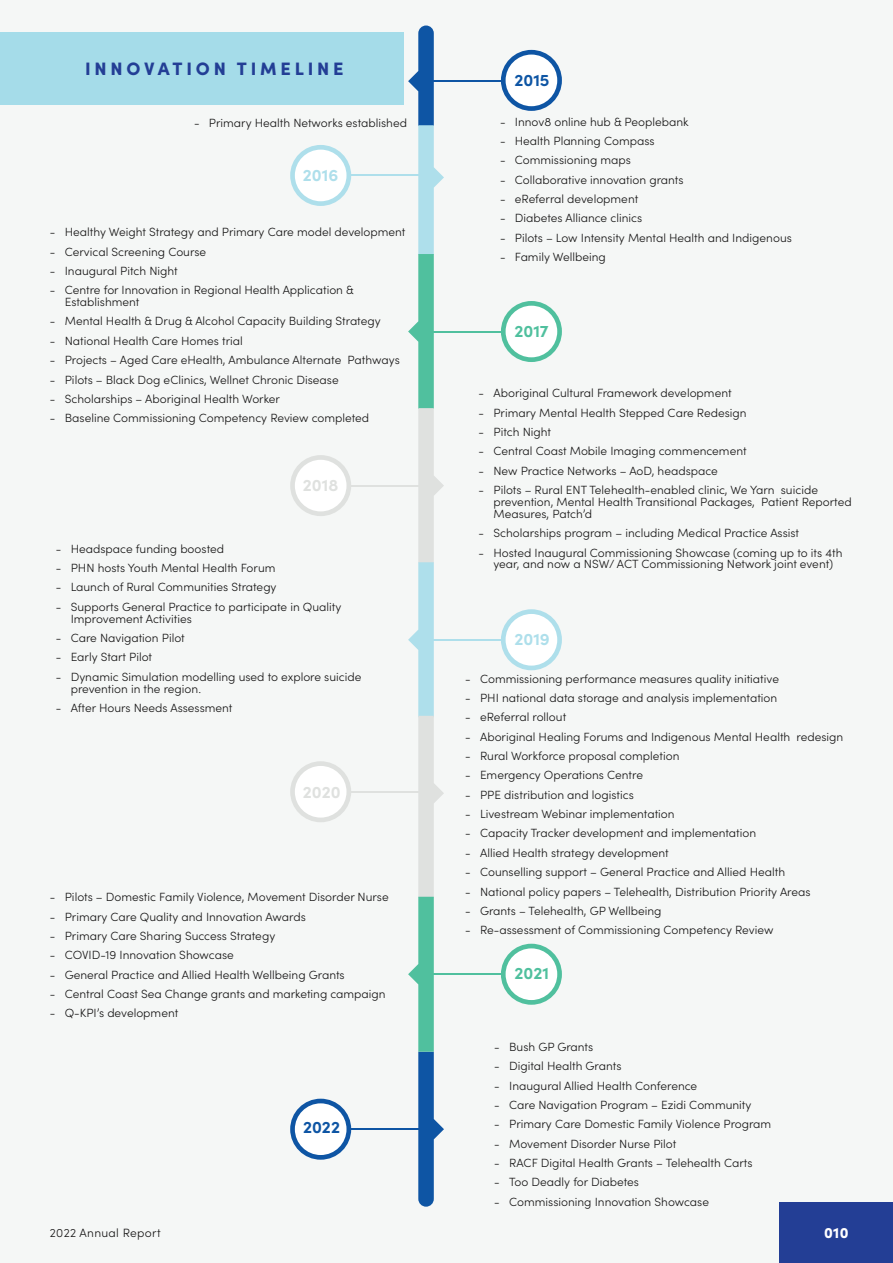
<style>
.page{position:relative;width:893px;height:1263px;background:#f5f7f6}
.page>*{position:absolute;margin:0;border:0;box-sizing:border-box;transform-origin:0 0}
.t1{font:900 18px "Sofia Pro";letter-spacing:.21em;color:#233e95}
.t2{font:700 16.8px "Sofia Pro";color:#0e55a4}
.t3{font:700 16.8px "Sofia Pro";color:#aedfeb}
.t4{font:700 16.8px "Sofia Pro";color:#dfe1df}
.t5{font:700 16.8px "Sofia Pro";color:#50c09e}
.t6{font:900 15px "Sofia Pro";color:#fff}
.t7{font:300 12px "Sofia Pro";letter-spacing:.025em;color:#181717}
.t8{font:300 11.85px/11.9px "Sofia Pro";color:#181717}
</style>
<div class="page">
<div style="left:780px;top:1202px;width:113px;height:61px;background:#233e95"></div>
<svg style="left:501px;top:50px;width:61px;height:61px"></svg>
<div style="left:506px;top:55px;width:51px;height:51px;background:#fff;border-radius:50%"></div>
<hr style="left:426px;top:80px;width:77px;height:2px;background:#0e55a4">
<svg style="left:290px;top:145px;width:61px;height:61px"></svg>
<div style="left:295px;top:150px;width:51px;height:51px;background:#fff;border-radius:50%"></div>
<hr style="left:349px;top:175px;width:77px;height:1px;background:#aedfeb">
<div style="left:290px;top:455px;width:61px;height:61px;background:#dfe1df;border-radius:50%"></div>
<div style="left:295px;top:460px;width:51px;height:51px;background:#fff;border-radius:50%"></div>
<hr style="left:349px;top:485px;width:77px;height:1px;background:#dfe1df">
<div style="left:290px;top:761px;width:61px;height:61px;background:#dfe1df;border-radius:50%"></div>
<div style="left:295px;top:766px;width:51px;height:51px;background:#fff;border-radius:50%"></div>
<hr style="left:349px;top:791px;width:77px;height:1px;background:#dfe1df">
<svg style="left:290px;top:1099px;width:61px;height:61px"></svg>
<div style="left:295px;top:1103px;width:51px;height:52px;background:#fff;border-radius:50%"></div>
<hr style="left:349px;top:1128px;width:77px;height:2px;background:#0e55a4">
<svg style="left:501px;top:301px;width:61px;height:61px"></svg>
<div style="left:506px;top:306px;width:51px;height:51px;background:#fff;border-radius:50%"></div>
<svg style="left:501px;top:609px;width:61px;height:61px"></svg>
<div style="left:506px;top:614px;width:51px;height:52px;background:#fff;border-radius:50%"></div>
<hr style="left:426px;top:331px;width:77px;height:1px;background:#50c09e">
<hr style="left:426px;top:639px;width:77px;height:1px;background:#aedfeb">
<svg style="left:408px;top:26px;width:36px;height:1181px"></svg>
<svg style="left:501px;top:944px;width:61px;height:61px"></svg>
<div style="left:506px;top:948px;width:51px;height:52px;background:#fff;border-radius:50%"></div>
<hr style="left:426px;top:973px;width:77px;height:2px;background:#50c09e">
<div style="left:0;top:32px;width:404px;height:72px;background:#a5dce9"></div>
<h1 class="t1" style="left:85px;top:54px;width:260px">INNOVATION TIMELINE</h1>
<p class="t8" style="left:194px;top:116px;width:214px">- Primary Health Networks established</p>
<h2 class="t3" style="left:303px;top:162px;width:37px">2016</h2>
<p class="t8" style="left:50px;top:225px;width:357px">- Healthy Weight Strategy and Primary Care model development</p>
<p class="t8" style="left:50px;top:245px;width:158px">- Cervical Screening Course</p>
<p class="t8" style="left:50px;top:264px;width:129px">- Inaugural Pitch Night</p>
<p class="t8" style="left:65px;top:283px;width:291px;text-indent:-15px">- Centre for Innovation in Regional Health Application &amp;<br>Establishment</p>
<p class="t8" style="left:50px;top:315px;width:332px">- Mental Health &amp; Drug &amp; Alcohol Capacity Building Strategy</p>
<p class="t8" style="left:50px;top:334px;width:194px">- National Health Care Homes trial</p>
<p class="t8" style="left:50px;top:353px;width:351px">- Projects – Aged Care eHealth, Ambulance Alternate Pathways</p>
<p class="t8" style="left:50px;top:373px;width:290px">- Pilots – Black Dog eClinics, Wellnet Chronic Disease</p>
<p class="t8" style="left:50px;top:392px;width:232px">- Scholarships – Aboriginal Health Worker</p>
<p class="t8" style="left:50px;top:411px;width:321px">- Baseline Commissioning Competency Review completed</p>
<h2 class="t4" style="left:303px;top:473px;width:37px">2018</h2>
<p class="t8" style="left:56px;top:542px;width:170px">- Headspace funding boosted</p>
<p class="t8" style="left:56px;top:561px;width:221px">- PHN hosts Youth Mental Health Forum</p>
<p class="t8" style="left:56px;top:581px;width:222px">- Launch of Rural Communities Strategy</p>
<p class="t8" style="left:71px;top:600px;width:272px;text-indent:-15px">- Supports General Practice to participate in Quality<br>Improvement Activities</p>
<p class="t8" style="left:56px;top:631px;width:130px">- Care Navigation Pilot</p>
<p class="t8" style="left:56px;top:651px;width:98px">- Early Start Pilot</p>
<p class="t8" style="left:71px;top:670px;width:292px;text-indent:-15px">- Dynamic Simulation modelling used to explore suicide prevention in the region.</p>
<p class="t8" style="left:56px;top:701px;width:178px">- After Hours Needs Assessment</p>
<h2 class="t4" style="left:303px;top:779px;width:39px">2020</h2>
<p class="t8" style="left:50px;top:890px;width:340px">- Pilots – Domestic Family Violence, Movement Disorder Nurse</p>
<p class="t8" style="left:50px;top:910px;width:257px">- Primary Care Quality and Innovation Awards</p>
<p class="t8" style="left:50px;top:929px;width:227px">- Primary Care Sharing Success Strategy</p>
<p class="t8" style="left:50px;top:949px;width:185px">- COVID-19 Innovation Showcase</p>
<p class="t8" style="left:50px;top:968px;width:296px">- General Practice and Allied Health Wellbeing Grants</p>
<p class="t8" style="left:50px;top:987px;width:337px">- Central Coast Sea Change grants and marketing campaign</p>
<p class="t8" style="left:50px;top:1007px;width:130px">- Q-KPI’s development</p>
<h2 class="t2" style="left:303px;top:1114px;width:39px">2022</h2>
<h2 class="t2" style="left:514px;top:67px;width:37px">2015</h2>
<p class="t8" style="left:500px;top:115px;width:190px">- Innov8 online hub &amp; Peoplebank</p>
<p class="t8" style="left:500px;top:134px;width:156px">- Health Planning Compass</p>
<p class="t8" style="left:500px;top:154px;width:132px">- Commissioning maps</p>
<p class="t8" style="left:500px;top:173px;width:185px">- Collaborative innovation grants</p>
<p class="t8" style="left:500px;top:192px;width:140px">- eReferral development</p>
<p class="t8" style="left:500px;top:212px;width:144px">- Diabetes Alliance clinics</p>
<p class="t8" style="left:500px;top:231px;width:293px">- Pilots – Low Intensity Mental Health and Indigenous</p>
<p class="t8" style="left:500px;top:250px;width:107px">- Family Wellbeing</p>
<h2 class="t5" style="left:514px;top:318px;width:36px">2017</h2>
<p class="t8" style="left:479px;top:386px;width:255px">- Aboriginal Cultural Framework development</p>
<p class="t8" style="left:479px;top:406px;width:270px">- Primary Mental Health Stepped Care Redesign</p>
<p class="t8" style="left:479px;top:425px;width:74px">- Pitch Night</p>
<p class="t8" style="left:479px;top:445px;width:270px">- Central Coast Mobile Imaging commencement</p>
<p class="t8" style="left:479px;top:464px;width:241px">- New Practice Networks – AoD, headspace</p>
<p class="t8" style="left:493px;top:483px;width:360px;text-indent:-15px">- Pilots – Rural ENT Telehealth-enabled clinic, We Yarn suicide prevention, Mental Health Transitional Packages, Patient Reported<br>Measures, Patch’d</p>
<p class="t8" style="left:479px;top:526px;width:322px">- Scholarships program – including Medical Practice Assist</p>
<p class="t8" style="left:479px;top:546px;width:365px;text-align:center">- Hosted Inaugural Commissioning Showcase (coming up to its 4th year, and now a NSW/ ACT Commissioning Network joint event)</p>
<h2 class="t3" style="left:514px;top:626px;width:37px">2019</h2>
<p class="t8" style="left:465px;top:672px;width:315px">- Commissioning performance measures quality initiative</p>
<p class="t8" style="left:465px;top:691px;width:314px">- PHI national data storage and analysis implementation</p>
<p class="t8" style="left:465px;top:711px;width:103px">- eReferral rollout</p>
<p class="t8" style="left:465px;top:730px;width:380px">- Aboriginal Healing Forums and Indigenous Mental Health redesign</p>
<p class="t8" style="left:465px;top:749px;width:216px">- Rural Workforce proposal completion</p>
<p class="t8" style="left:465px;top:769px;width:179px">- Emergency Operations Centre</p>
<p class="t8" style="left:465px;top:788px;width:170px">- PPE distribution and logistics</p>
<p class="t8" style="left:465px;top:807px;width:211px">- Livestream Webinar implementation</p>
<p class="t8" style="left:465px;top:827px;width:293px">- Capacity Tracker development and implementation</p>
<p class="t8" style="left:465px;top:846px;width:205px">- Allied Health strategy development</p>
<p class="t8" style="left:465px;top:865px;width:321px">- Counselling support – General Practice and Allied Health</p>
<p class="t8" style="left:465px;top:885px;width:347px">- National policy papers – Telehealth, Distribution Priority Areas</p>
<p class="t8" style="left:465px;top:904px;width:198px">- Grants – Telehealth, GP Wellbeing</p>
<p class="t8" style="left:465px;top:923px;width:310px">- Re-assessment of Commissioning Competency Review</p>
<h2 class="t5" style="left:514px;top:961px;width:36px">2021</h2>
<p class="t8" style="left:494px;top:1040px;width:100px">- Bush GP Grants</p>
<p class="t8" style="left:494px;top:1059px;width:129px">- Digital Health Grants</p>
<p class="t8" style="left:494px;top:1079px;width:205px">- Inaugural Allied Health Conference</p>
<p class="t8" style="left:494px;top:1098px;width:259px">- Care Navigation Program – Ezidi Community</p>
<p class="t8" style="left:494px;top:1117px;width:278px">- Primary Care Domestic Family Violence Program</p>
<p class="t8" style="left:494px;top:1137px;width:184px">- Movement Disorder Nurse Pilot</p>
<p class="t8" style="left:494px;top:1156px;width:260px">- RACF Digital Health Grants – Telehealth Carts</p>
<p class="t8" style="left:494px;top:1175px;width:146px">- Too Deadly for Diabetes</p>
<p class="t8" style="left:494px;top:1195px;width:216px">- Commissioning Innovation Showcase</p>
<p class="t7" style="left:50px;top:1224px;width:112px">2022 Annual Report</p>
<p class="t6" style="left:824px;top:1221px;width:26px">010</p>
</div>
